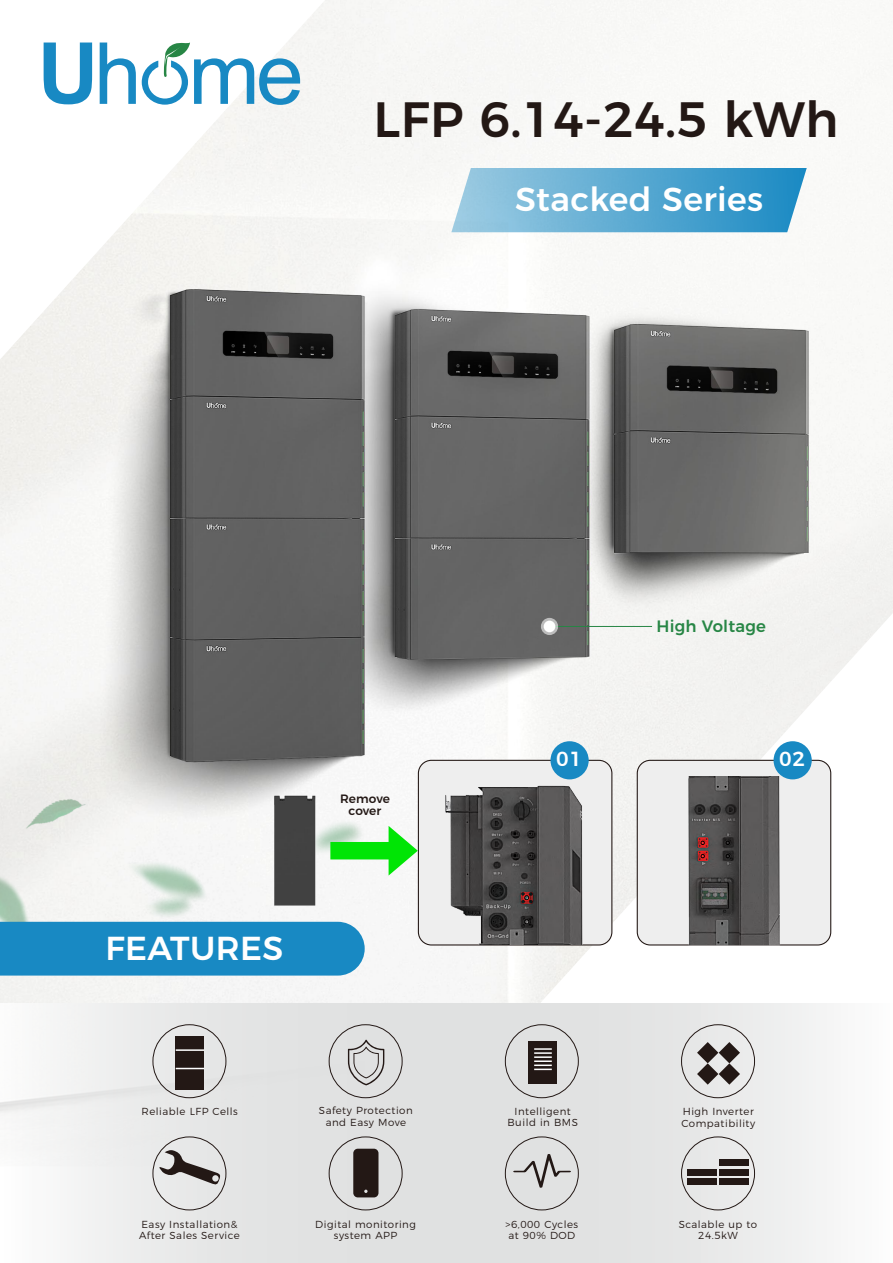
<style>
.page{position:relative;width:893px;height:1263px;background:#fff}
.page>*{position:absolute;margin:0;border:0;box-sizing:border-box;transform-origin:0 0}
.t1{font:500 49.5px "Montserrat";letter-spacing:.01em;color:#231815}
.t2{font:500 33.15px "Montserrat";letter-spacing:.01em;color:#fff}
.t3{font:500 20.4px "Montserrat";color:#fff}
.t4{font:500 16.5px "Montserrat";letter-spacing:.01em;color:#278645}
.t5{font:500 12.15px/11.6px "Montserrat";letter-spacing:-.01em;color:#231815;text-align:center}
.t6{font:300 10.2px/11.4px "Montserrat";letter-spacing:.05em;color:#231815;text-align:center}
</style>
<div class="page">
<img style="left:0;top:0;width:893px;height:1004px">
<img style="left:0;top:533px;width:652px;height:442px">
<svg style="left:0;top:1004px;width:827px;height:259px"></svg>
<svg style="left:353px;top:1149px;width:25px;height:48px"></svg>
<svg style="left:348px;top:1039px;width:36px;height:46px"></svg>
<svg style="left:159px;top:1149px;width:62px;height:36px"></svg>
<div style="left:176px;top:1036px;width:28px;height:53px;background:#231815"></div>
<svg style="left:176px;top:1068px;width:28px;height:1px"></svg>
<hr style="left:176px;top:1049px;width:28px;height:2px;background:#fff">
<div style="left:687px;top:1178px;width:29px;height:7px;background:#231815"></div>
<div style="left:687px;top:1168px;width:29px;height:7px;background:#231815"></div>
<div style="left:720px;top:1178px;width:29px;height:7px;background:#231815"></div>
<div style="left:720px;top:1168px;width:29px;height:7px;background:#231815"></div>
<div style="left:720px;top:1159px;width:29px;height:7px;background:#231815"></div>
<svg style="left:697px;top:1042px;width:43px;height:43px"></svg>
<div style="left:529px;top:1041px;width:28px;height:43px;background:#231815"></div>
<svg style="left:534px;top:1048px;width:18px;height:22px"></svg>
<svg style="left:513px;top:1154px;width:58px;height:34px"></svg>
<svg style="left:451px;top:168px;width:356px;height:64px"></svg>
<div style="left:153px;top:1024px;width:73px;height:74px;border:1px solid #231815;border-radius:50%"></div>
<div style="left:329px;top:1024px;width:74px;height:74px;border:1px solid #231815;border-radius:50%"></div>
<div style="left:505px;top:1024px;width:74px;height:74px;border:1px solid #231815;border-radius:50%"></div>
<div style="left:681px;top:1024px;width:74px;height:74px;border:1px solid #231815;border-radius:50%"></div>
<div style="left:153px;top:1136px;width:73px;height:74px;border:1px solid #231815;border-radius:50%"></div>
<div style="left:329px;top:1136px;width:74px;height:74px;border:1px solid #231815;border-radius:50%"></div>
<div style="left:505px;top:1136px;width:74px;height:74px;border:1px solid #231815;border-radius:50%"></div>
<div style="left:681px;top:1136px;width:74px;height:74px;border:1px solid #231815;border-radius:50%"></div>
<div style="left:0;top:922px;width:365px;height:53px;background:#1889c3"></div>
<div style="left:418px;top:760px;width:194px;height:185px;background:#eee;border-radius:13px"></div>
<div style="left:418px;top:760px;width:194px;height:185px;border:1px solid #231815;border-radius:13px"></div>
<img style="left:444px;top:767px;width:143px;height:178px">
<div style="left:637px;top:760px;width:194px;height:185px;background:#eee;border-radius:13px"></div>
<div style="left:637px;top:760px;width:194px;height:185px;border:1px solid #231815;border-radius:13px"></div>
<img style="left:686px;top:776px;width:96px;height:169px">
<div style="left:550px;top:741px;width:39px;height:38px;background:#1889c3;border-radius:50%"></div>
<div style="left:774px;top:741px;width:38px;height:38px;background:#1889c3;border-radius:50%"></div>
<hr style="left:549px;top:626px;width:103px;height:1px;background:#278645">
<svg style="left:541px;top:618px;width:17px;height:17px"></svg>
<div style="left:544px;top:621px;width:11px;height:11px;background:#fff;border-radius:50%"></div>
<svg style="left:100px;top:43px;width:36px;height:61px"></svg>
<svg style="left:44px;top:43px;width:48px;height:61px"></svg>
<svg style="left:142px;top:43px;width:158px;height:62px"></svg>
<svg style="left:330px;top:826px;width:88px;height:49px"></svg>
<img style="left:267px;top:786px;width:58px;height:129px">
<h1 class="t1" style="left:373px;top:80px;width:467px">LFP 6.14-24.5 kWh</h1>
<h2 class="t2" style="left:515px;top:172px;width:249px">Stacked Series</h2>
<h2 class="t2" style="left:106px;top:922px;width:179px">FEATURES</h2>
<p class="t5" style="left:340px;top:792px;width:51px">Remove cover</p>
<p class="t6" style="left:141px;top:1104px;width:98px">Reliable LFP Cells</p>
<p class="t6" style="left:139px;top:1217px;width:102px;text-align:left">Easy Installation&amp;<br>After Sales Service</p>
<p class="t6" style="left:319px;top:1104px;width:95px">Safety Protection and Easy Move</p>
<p class="t6" style="left:315px;top:1217px;width:102px">Digital monitoring system APP</p>
<h3 class="t4" style="left:657px;top:613px;width:111px">High Voltage</h3>
<h3 class="t3" style="left:556px;top:742px;width:28px">01</h3>
<h3 class="t3" style="left:779px;top:742px;width:28px">02</h3>
<p class="t6" style="left:507px;top:1104px;width:72px">Intelligent<br>Build in BMS</p>
<p class="t6" style="left:505px;top:1217px;width:74px;text-align:left">&gt;6,000 Cycles at 90% DOD</p>
<p class="t6" style="left:681px;top:1105px;width:75px;text-align:left">High Inverter<br>Compatibility</p>
<p class="t6" style="left:679px;top:1217px;width:80px">Scalable up to<br>24.5kW</p>
</div>
